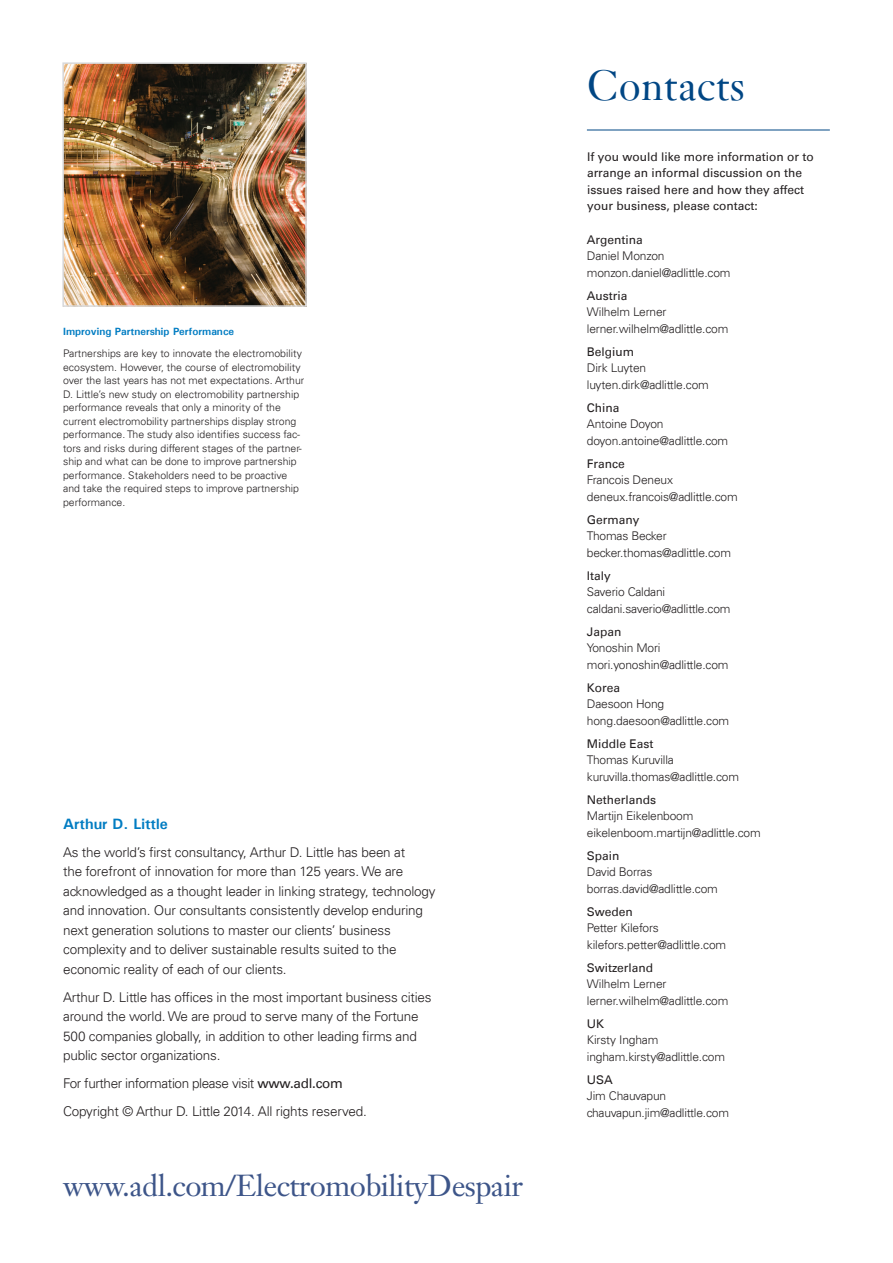
<style>
.page{position:relative;width:893px;height:1263px;background:#fff}
.page>*{position:absolute;margin:0;border:0;box-sizing:border-box;transform-origin:0 0}
.t1{font:45px "Janson";color:#004684}
.t2{font:30px "Janson Text LT";letter-spacing:-.02em;color:#3d5589}
.t3{font:700 15px "Univers";color:#007cc2}
.t4{font:300 13.5px/19.5px "Univers LT";letter-spacing:-.015em;color:#231f20}
.t5{font:300 12px/16.5px "Univers LT";letter-spacing:-.015em;color:#231f20}
.t6{font:12px/16.5px "Univers LT";color:#231f20}
.t7{font:300 10.5px/13.5px "Univers LT";color:#231f20}
.t8{font:700 10.5px "Univers";color:#007cc2}
.s1{font-weight:400}
</style>
<div class="page">
<hr style="left:587px;top:130px;width:243px;height:1px;background:#004684">
<img style="left:65px;top:65px;width:239px;height:239px">
<div style="left:62px;top:62px;width:245px;height:245px;border:2px solid #d8d9db"></div>
<p class="t8" style="left:63px;top:325px;width:173px">Improving Partnership Performance</p>
<p class="t7" style="left:63px;top:347px;width:243px">Partnerships are key to innovate the electromobility ecosystem. However, the course of electromobility over the last years has not met expectations. Arthur D. Little’s new study on electromobility partnership performance reveals that only a minority of the current electromobility partnerships display strong performance. The study also identifies success fac&shy;tors and risks during different stages of the partner&shy;ship and what can be done to improve partnership performance. Stakeholders need to be proactive and take the required steps to improve partnership performance.</p>
<p class="t3" style="left:63px;top:814px;width:106px">Arthur D. Little</p>
<p class="t4" style="left:63px;top:842px;width:374px">As the world’s first consultancy, Arthur D. Little has been at<br>the forefront of innovation for more than 125 years. We are acknowledged as a thought leader in linking strategy, technology and innovation. Our consultants consistently develop enduring next generation solutions to master our clients’ business complexity and to deliver sustainable results suited to the economic reality of each of our clients.</p>
<p class="t4" style="left:63px;top:987px;width:370px">Arthur D. Little has offices in the most important business cities around the world. We are proud to serve many of the Fortune 500 companies globally, in addition to other leading firms and public sector organizations.</p>
<p class="t4" style="left:63px;top:1069px;width:305px;line-height:28px">For further information please visit <span class="s1">www.adl.com<br></span>Copyright © Arthur D. Little 2014. All rights reserved.</p>
<h2 class="t2" style="left:63px;top:1166px;width:461px">www.adl.com/ElectromobilityDespair</h2>
<h1 class="t1" style="left:587px;top:59px;width:159px">Contacts</h1>
<p class="t6" style="left:587px;top:148px;width:228px">If you would like more information or to arrange an informal discussion on the issues raised here and how they affect your business, please contact:</p>
<p class="t6" style="left:587px;top:231px;width:58px">Argentina</p>
<p class="t5" style="left:587px;top:248px;width:145px">Daniel Monzon monzon.daniel@adlittle.com</p>
<p class="t6" style="left:587px;top:287px;width:42px">Austria</p>
<p class="t5" style="left:587px;top:304px;width:143px">Wilhelm Lerner lerner.wilhelm@adlittle.com</p>
<p class="t6" style="left:587px;top:343px;width:49px">Belgium</p>
<p class="t5" style="left:587px;top:360px;width:123px">Dirk Luyten luyten.dirk@adlittle.com</p>
<p class="t6" style="left:587px;top:399px;width:34px">China</p>
<p class="t5" style="left:587px;top:416px;width:143px">Antoine Doyon doyon.antoine@adlittle.com</p>
<p class="t6" style="left:587px;top:455px;width:39px">France</p>
<p class="t5" style="left:587px;top:472px;width:152px">Francois Deneux deneux.francois@adlittle.com</p>
<p class="t6" style="left:587px;top:511px;width:54px">Germany</p>
<p class="t5" style="left:587px;top:528px;width:146px">Thomas Becker becker.thomas@adlittle.com</p>
<p class="t6" style="left:587px;top:567px;width:26px">Italy</p>
<p class="t5" style="left:587px;top:584px;width:145px">Saverio Caldani caldani.saverio@adlittle.com</p>
<p class="t6" style="left:587px;top:623px;width:36px">Japan</p>
<p class="t5" style="left:587px;top:640px;width:143px">Yonoshin Mori mori.yonoshin@adlittle.com</p>
<p class="t6" style="left:587px;top:679px;width:35px">Korea</p>
<p class="t5" style="left:587px;top:696px;width:144px">Daesoon Hong hong.daesoon@adlittle.com</p>
<p class="t6" style="left:587px;top:735px;width:68px">Middle East</p>
<p class="t5" style="left:587px;top:752px;width:154px">Thomas Kuruvilla kuruvilla.thomas@adlittle.com</p>
<p class="t6" style="left:587px;top:791px;width:71px">Netherlands</p>
<p class="t5" style="left:587px;top:807px;width:175px">Martijn Eikelenboom eikelenboom.martijn@adlittle.com</p>
<p class="t6" style="left:587px;top:847px;width:34px">Spain</p>
<p class="t5" style="left:587px;top:863px;width:133px">David Borras borras.david@adlittle.com</p>
<p class="t6" style="left:587px;top:903px;width:47px">Sweden</p>
<p class="t5" style="left:587px;top:919px;width:141px">Petter Kilefors kilefors.petter@adlittle.com</p>
<p class="t6" style="left:587px;top:959px;width:68px">Switzerland</p>
<p class="t5" style="left:587px;top:975px;width:143px">Wilhelm Lerner lerner.wilhelm@adlittle.com</p>
<p class="t6" style="left:587px;top:1015px;width:19px">UK</p>
<p class="t5" style="left:587px;top:1031px;width:140px">Kirsty Ingham ingham.kirsty@adlittle.com</p>
<p class="t6" style="left:587px;top:1071px;width:27px">USA</p>
<p class="t5" style="left:587px;top:1087px;width:144px">Jim Chauvapun chauvapun.jim@adlittle.com</p>
</div>
